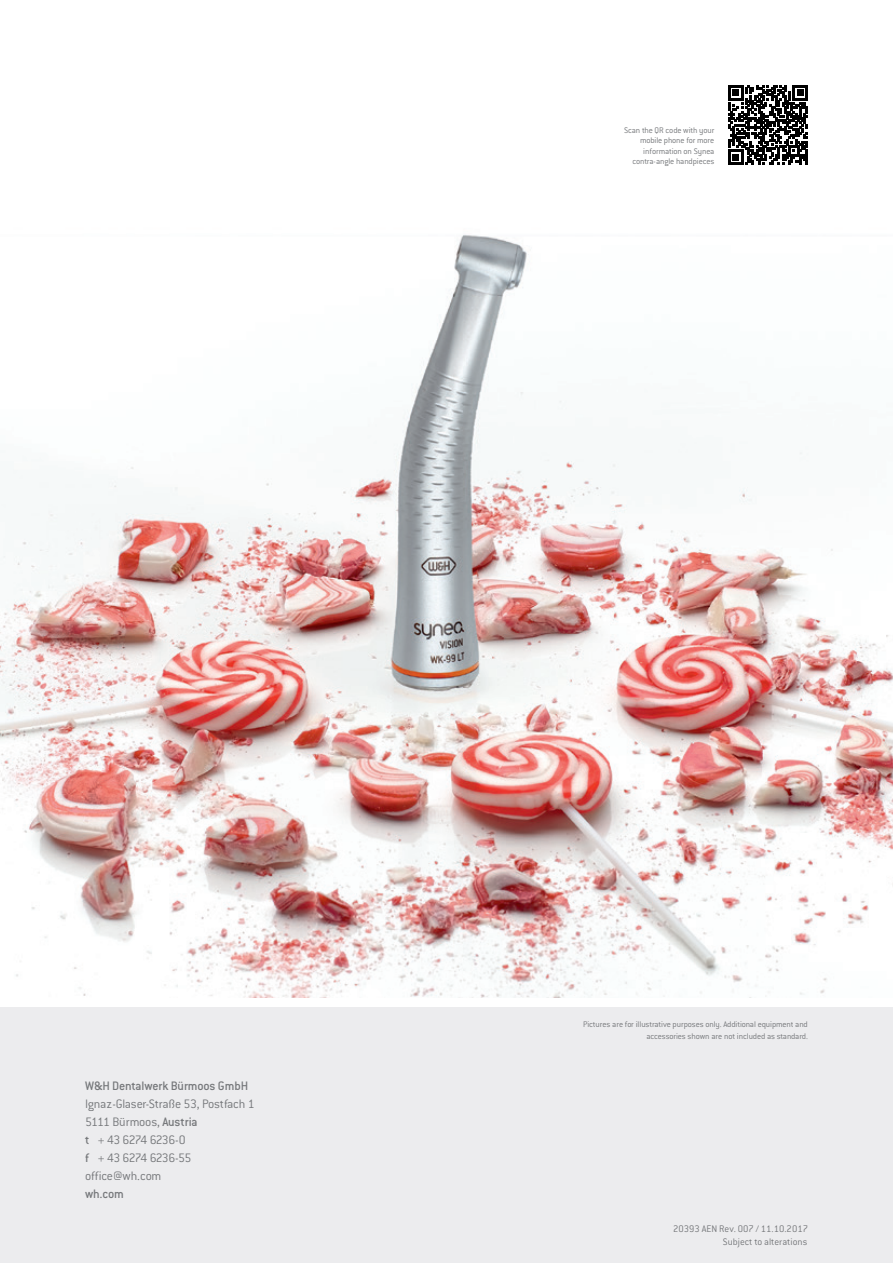
<style>
.page{position:relative;width:893px;height:1263px;background:#fff}
.page>*{position:absolute;margin:0;border:0;box-sizing:border-box;transform-origin:0 0}
.t1{font:300 13.5px/18px "Conduit ITC Pro";letter-spacing:-.02em;color:#76787b}
.t2{font:500 13.5px "Conduit ITC Pro";letter-spacing:-.01em;color:#76787b}
.t3{font:300 10.5px/12.6px "Conduit ITC Pro";color:#76787b;text-align:right}
.t4{font:300 9px/10.5px "Conduit ITC Pro";letter-spacing:-.015em;color:#76787b;text-align:right}
.s1{font-weight:500}
</style>
<div class="page">
<div style="left:0;top:1008px;width:893px;height:255px;background:#ececee"></div>
<img style="left:0;top:234px;width:893px;height:763px">
<svg style="left:728px;top:85px;width:80px;height:80px"></svg>
<p class="t4" style="left:624px;top:125px;width:92px">Scan the QR code with your mobile phone for more information on Synea contra-angle handpieces</p>
<h1 class="t2" style="left:85px;top:1078px;width:165px">W&amp;H Dentalwerk Bürmoos GmbH</h1>
<h1 class="t1" style="left:85px;top:1094px;width:171px">Ignaz-Glaser-Straße 53, Postfach 1<br>5111 Bürmoos, <span class="s1">Austria<br>t</span> + 43 6274 6236-0<br><span class="s1">f</span> + 43 6274 6236-55 office@wh.com</h1>
<h1 class="t2" style="left:85px;top:1186px;width:40px">wh.com</h1>
<p class="t4" style="left:583px;top:1018px;width:226px;line-height:12px">Pictures are for illustrative purposes only. Additional equipment and accessories shown are not included as standard.</p>
<p class="t3" style="left:673px;top:1222px;width:136px">20393 AEN Rev. 007 / 11.10.2017<br>Subject to alterations</p>
</div>
